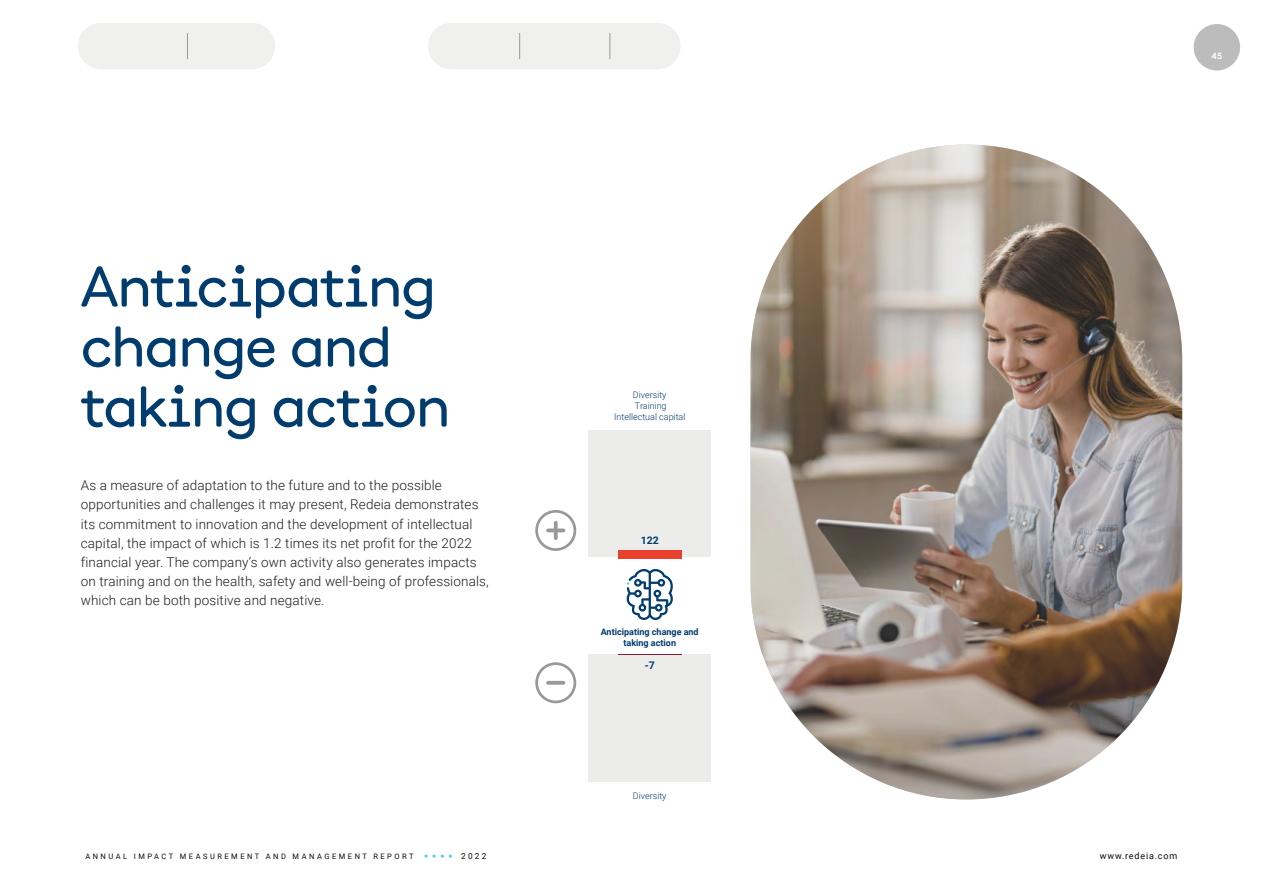
<style>
.page{position:relative;width:1263px;height:893px;background:#fff}
.page>*{position:absolute;margin:0;border:0;box-sizing:border-box;transform-origin:0 0}
.T3{font:500 57px/60px "Documan";letter-spacing:-.01em;color:#003c6e}
.TXT{font:300 13.5px/19.2px "Roboto";letter-spacing:.01em;color:#1d1d1b}
.Leyenda{font:700 10.5px "Roboto";color:#003c6e}
.Leyenda-2{font:300 9px/10.8px "Roboto";color:#003c6e;text-align:center}
.Leyenda-3{font:700 9px/10.8px "Roboto";color:#003c6e;text-align:center}
.t1{font:9px "Roboto";letter-spacing:.09em;color:#0a0a0a}
.t2{font:600 9px "Documan";color:#fff}
.t3{font:7.5px "Roboto";letter-spacing:.335em;color:#0a0a0a}
.s1{font-family:"Documan";font-weight:300;font-size:12px;color:#50d2d2}
.s2{font-size:8.25px}
</style>
<div class="page">
<div style="left:1194px;top:24px;width:46px;height:46px;background:#bcbcbc;border-radius:50%"></div>
<img style="left:750px;top:145px;width:432px;height:654px">
<div style="left:101px;top:23px;width:151px;height:46px;background:#f0f0ef"></div>
<div style="left:451px;top:23px;width:206px;height:46px;background:#f0f0ef"></div>
<div style="left:588px;top:431px;width:123px;height:126px;background:#ececeb"></div>
<div style="left:588px;top:654px;width:123px;height:128px;background:#ececeb"></div>
<div style="left:535px;top:510px;width:41px;height:41px;border:3px solid #98999b;border-radius:50%"></div>
<svg style="left:554px;top:521px;width:4px;height:19px"></svg>
<svg style="left:546px;top:528px;width:19px;height:4px"></svg>
<div style="left:535px;top:662px;width:41px;height:41px;border:3px solid #98999b;border-radius:50%"></div>
<svg style="left:546px;top:681px;width:19px;height:4px"></svg>
<div style="left:618px;top:550px;width:63px;height:9px;background:#e8412e"></div>
<hr style="left:618px;top:654px;width:63px;height:1px;background:#931932">
<svg style="left:627px;top:569px;width:46px;height:51px"></svg>
<svg style="left:187px;top:33px;width:1px;height:26px"></svg>
<svg style="left:519px;top:33px;width:1px;height:26px"></svg>
<svg style="left:610px;top:33px;width:1px;height:26px"></svg>
<p class="t2" style="left:1211px;top:47px;width:12px">45</p>
<h3 class="T3" style="left:81px;top:248px;width:371px">Anticipating change and taking action</h3>
<p class="TXT" style="left:81px;top:475px;width:409px">As a measure of adaptation to the future and to the possible opportunities and challenges it may present, Redeia demonstrates its commitment to innovation and the development of intellectual capital, the impact of which is 1.2 times its net profit for the 2022 financial year. The company’s own activity also generates impacts on training and on the health, safety and well-being of professionals, which can be both positive and negative.</p>
<p class="Leyenda-2" style="left:614px;top:390px;width:73px">Diversity<br>Training<br>Intellectual capital</p>
<p class="Leyenda" style="left:641px;top:533px;width:20px">122</p>
<p class="Leyenda-3" style="left:601px;top:626px;width:99px">Anticipating change and taking action</p>
<p class="Leyenda" style="left:645px;top:658px;width:12px">-7</p>
<p class="Leyenda-2" style="left:633px;top:790px;width:35px">Diversity</p>
<p class="t3" style="left:85px;top:851px;width:402px">ANNUAL IMPACT MEASUREMENT AND MANAGEMENT REPORT <span class="s1">••••</span> <span class="s2">2022</span></p>
<p class="t1" style="left:1100px;top:849px;width:79px">www.redeia.com</p>
</div>
